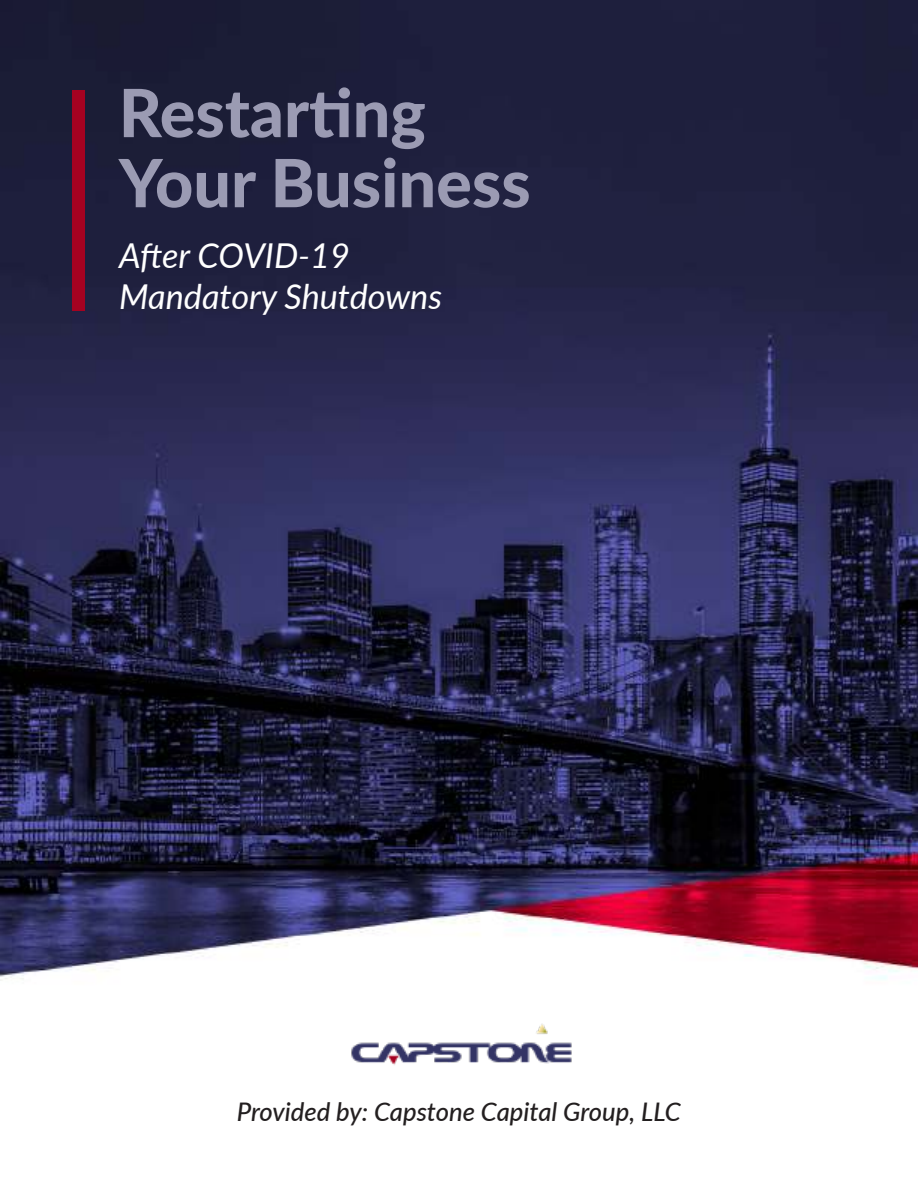
<style>
.page{position:relative;width:918px;height:1188px;background:#fff}
.page>*{position:absolute;margin:0;border:0;box-sizing:border-box;transform-origin:0 0}
.t1{font:800 66.6px/70.1px "Lato";color:#9b9bb3}
.t2{font:italic 34.2px/40.7px "Lato";color:#fff}
.t3{font:italic 500 25.65px "Lato";color:#231f20}
</style>
<div class="page">
<img style="left:0;top:0;width:918px;height:981px">
<img style="left:351px;top:1023px;width:221px;height:42px">
<div style="left:73px;top:91px;width:12px;height:220px;background:#a50221"></div>
<h1 class="t1" style="left:119px;top:75px;width:413px">Restarting<br>Your Business</h1>
<h2 class="t2" style="left:119px;top:234px;width:324px">After COVID-19<br>Mandatory Shutdowns</h2>
<p class="t3" style="left:237px;top:1102px;width:445px">Provided by: Capstone Capital Group, LLC</p>
</div>
